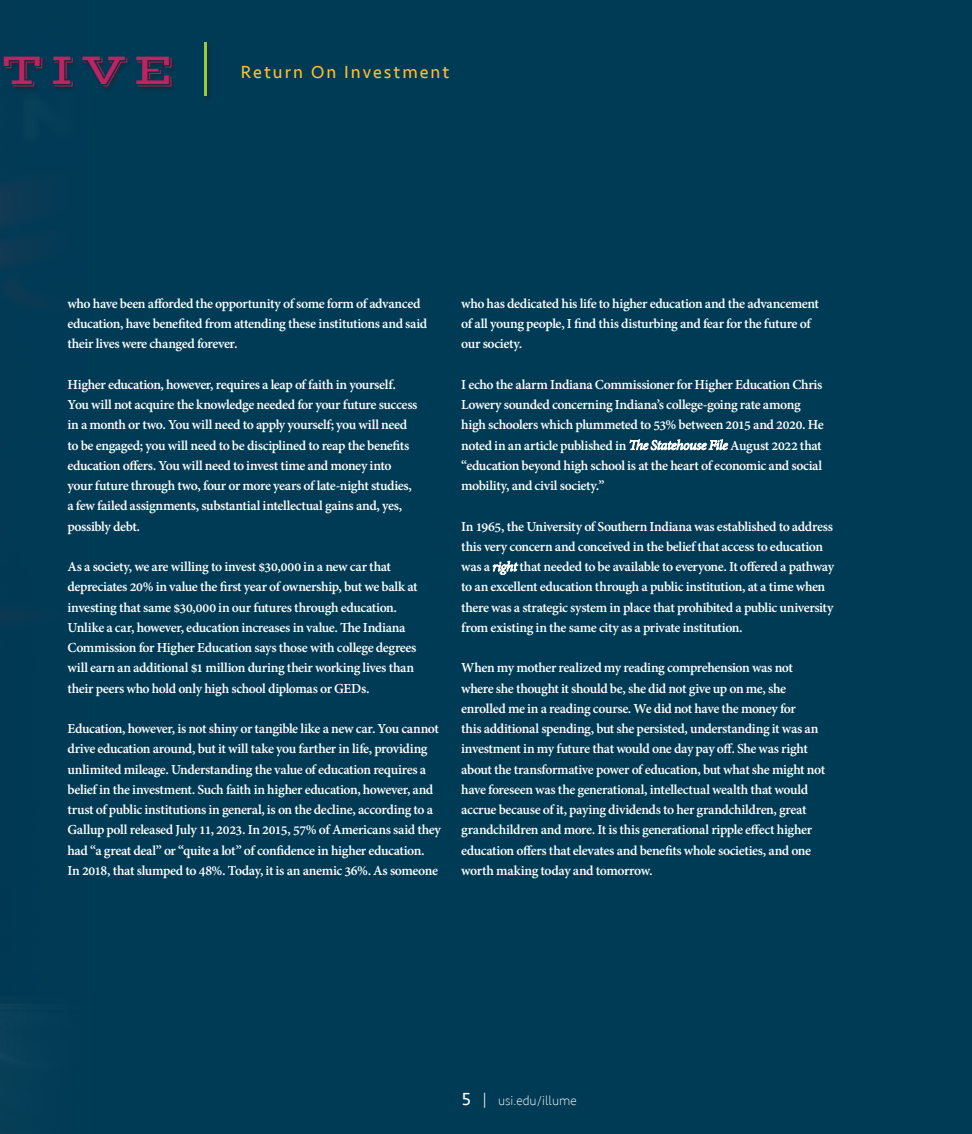
<style>
.page{position:relative;width:972px;height:1134px;background:#fff}
.page>*{position:absolute;margin:0;border:0;box-sizing:border-box;transform-origin:0 0}
.t1{font:200 54px "Seravek";color:#9aca3c}
.t2{font:45px "Vast Shadow";color:#c12264}
.t3{font:18px "Seravek";letter-spacing:.11em;color:#fec130}
.t4{font:700 15px/20.2px "Adobe Devanagari";letter-spacing:-.025em;color:#fff}
.t5{font:200 13.5px "Seravek";color:#fff}
.s1{font-weight:400;font-style:italic}
.s2{font-weight:400;font-size:18px}
.s3{font-weight:300;font-size:15px}
</style>
<div class="page">
<div style="left:0;top:0;width:247px;height:1134px;background:#003b56"></div>
<div style="left:238px;top:0;width:734px;height:1134px;background:#003b56"></div>
<div style="left:0;top:41px;width:211px;height:60px;background:#231f20;opacity:.75"></div>
<h1 class="t1" style="left:198px;top:32px;width:15px">|</h1>
<h2 class="t2" style="left:2px;top:43px;width:176px">TIVE</h2>
<p class="t3" style="left:241px;top:58px;width:210px">Return On Investment</p>
<p class="t4" style="left:68px;top:295px;width:361px">who have been afforded the opportunity of some form of advanced education, have benefited from attending these institutions and said their lives were changed forever.</p>
<p class="t4" style="left:68px;top:376px;width:352px">Higher education, however, requires a leap of faith in yourself.<br>You will not acquire the knowledge needed for your future success in a month or two. You will need to apply yourself; you will need to be engaged; you will need to be disciplined to reap the benefits education offers. You will need to invest time and money into your future through two, four or more years of late-night studies, a few failed assignments, substantial intellectual gains and, yes, possibly debt.</p>
<p class="t4" style="left:68px;top:558px;width:352px">As a society, we are willing to invest $30,000 in a new car that depreciates 20% in value the first year of ownership, but we balk at investing that same $30,000 in our futures through education.<br>Unlike a car, however, education increases in value. The Indiana Commission for Higher Education says those with college degrees will earn an additional $1 million during their working lives than their peers who hold only high school diplomas or GEDs.</p>
<p class="t4" style="left:68px;top:720px;width:375px">Education, however, is not shiny or tangible like a new car. You cannot drive education around, but it will take you farther in life, providing unlimited mileage. Understanding the value of education requires a belief in the investment. Such faith in higher education, however, and trust of public institutions in general, is on the decline, according to a Gallup poll released July 11, 2023. In 2015, 57% of Americans said they had “a great deal” or “quite a lot” of confidence in higher education.<br>In 2018, that slumped to 48%. Today, it is an anemic 36%. As someone</p>
<p class="t4" style="left:461px;top:295px;width:359px">who has dedicated his life to higher education and the advancement of all young people, I find this disturbing and fear for the future of our society.</p>
<p class="t4" style="left:461px;top:376px;width:364px">I echo the alarm Indiana Commissioner for Higher Education Chris Lowery sounded concerning Indiana’s college-going rate among high schoolers which plummeted to 53% between 2015 and 2020. He noted in an article published in <span class="s1">The Statehouse File</span> August 2022 that “education beyond high school is at the heart of economic and social mobility, and civil society.”</p>
<p class="t4" style="left:461px;top:518px;width:374px">In 1965, the University of Southern Indiana was established to address this very concern and conceived in the belief that access to education was a <span class="s1">right</span> that needed to be available to everyone. It offered a pathway to an excellent education through a public institution, at a time when there was a strategic system in place that prohibited a public university from existing in the same city as a private institution.</p>
<p class="t4" style="left:461px;top:659px;width:365px">When my mother realized my reading comprehension was not where she thought it should be, she did not give up on me, she enrolled me in a reading course. We did not have the money for<br>this additional spending, but she persisted, understanding it was an investment in my future that would one day pay off. She was right about the transformative power of education, but what she might not have foreseen was the generational, intellectual wealth that would accrue because of it, paying dividends to her grandchildren, great grandchildren and more. It is this generational ripple effect higher education offers that elevates and benefits whole societies, and one worth making today and tomorrow.</p>
<p class="t5" style="left:462px;top:1093px;width:116px"><span class="s2">5</span> <span class="s3">|</span> usi.edu/illume</p>
</div>
